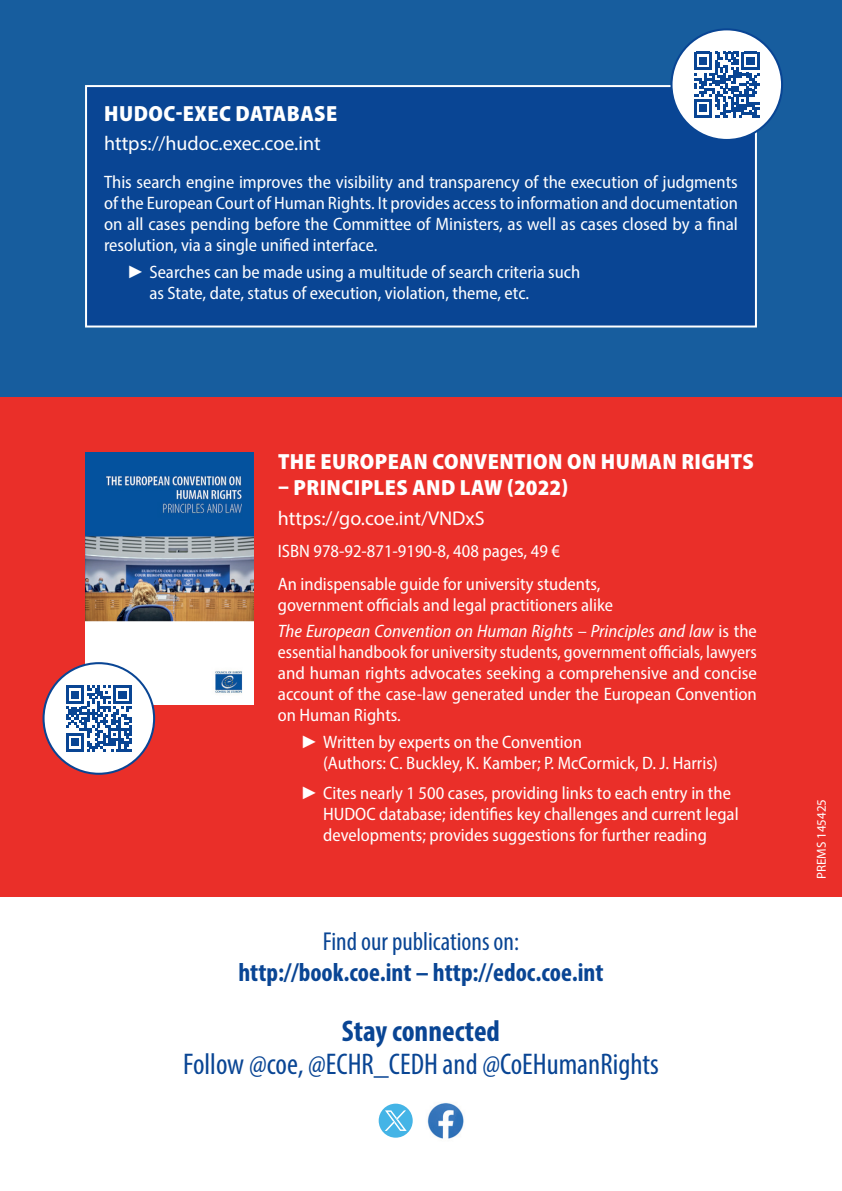
<style>
.page{position:relative;width:842px;height:1191px;background:#fff}
.page>*{position:absolute;margin:0;border:0;box-sizing:border-box;transform-origin:0 0}
.t1{font:condensed 30px "Myriad Pro";color:#094594}
.t2{font:700 condensed 30px "Myriad Pro";color:#094594}
.t3{font:700 condensed 26px "Myriad Pro";color:#094594}
.t4{font:condensed 26px "Myriad Pro";color:#094594}
.t5{font:900 semi-condensed 22px "Myriad Pro";letter-spacing:.02em;color:#fff}
.t6{font:20px "Myriad Pro";color:#fff}
.t7{font:semi-condensed 18px/21px "Myriad Pro";color:#fff}
.t8{font:italic semi-condensed 18px/26.6px "Myriad Pro";color:#fff}
.t9{font:13px "Myriad Pro";color:#fff}
.s1{font-family:"Arial";font-stretch:normal}
.s2{font-style:normal}
</style>
<div class="page">
<hr style="left:841px;top:397px;width:1px;height:794px;background:#0dbcdb">
<div style="left:0;top:0;width:842px;height:408px;background:#175d9e"></div>
<div style="left:0;top:397px;width:842px;height:499px;background:#ea2f29"></div>
<img style="left:85px;top:452px;width:169px;height:252px">
<div style="left:44px;top:663px;width:110px;height:110px;background:#fff;border-radius:50%"></div>
<svg style="left:66px;top:685px;width:66px;height:66px"></svg>
<div style="left:43px;top:662px;width:112px;height:113px;border:2px solid #094594;border-radius:50%"></div>
<div style="left:86px;top:86px;width:670px;height:240px;background:#094594"></div>
<div style="left:85px;top:85px;width:672px;height:242px;border:2px solid #fff"></div>
<div style="left:671px;top:29px;width:111px;height:111px;background:#fff;border-radius:50%"></div>
<svg style="left:694px;top:52px;width:66px;height:66px"></svg>
<div style="left:670px;top:28px;width:113px;height:113px;border:2px solid #094594;border-radius:50%"></div>
<img style="left:427px;top:1103px;width:37px;height:36px">
<div style="left:379px;top:1103px;width:34px;height:34px;background:#44b4e6;border-radius:50%"></div>
<svg style="left:385px;top:1110px;width:22px;height:21px"></svg>
<p class="t5" style="left:104px;top:99px;width:234px">HUDOC-EXEC DATABASE</p>
<p class="t6" style="left:104px;top:131px;width:218px">https://hudoc.exec.coe.int</p>
<p class="t7" style="left:104px;top:171px;width:635px;text-align:justify">This search engine improves the visibility and transparency of the execution of judgments of the European Court of Human Rights. It provides access to information and documentation on all cases pending before the Committee of Ministers, as well as cases closed by a final resolution, via a single unified interface.</p>
<p class="t7" style="left:149px;top:261px;width:432px;text-indent:-23px"><span class="s1">►</span> Searches can be made using a multitude of search criteria such as State, date, status of execution, violation, theme, etc.</p>
<p class="t5" style="left:278px;top:447px;width:477px">THE EUROPEAN CONVENTION ON HUMAN RIGHTS</p>
<p class="t5" style="left:278px;top:473px;width:292px">– PRINCIPLES AND LAW (2022)</p>
<p class="t6" style="left:278px;top:506px;width:208px">https://go.coe.int/VNDxS</p>
<p class="t7" style="left:278px;top:535px;width:324px;line-height:32.4px">ISBN 978-92-871-9190-8, 408 pages, 49 €<br>An indispensable guide for university students,</p>
<p class="t8" style="left:278px;top:591px;width:481px"><span class="s2">government officials and legal practitioners alike<br></span>The European Convention on Human Rights – Principles and law <span class="s2">is the</span></p>
<p class="t7" style="left:278px;top:641px;width:481px;text-align:justify">essential handbook for university students, government officials, lawyers and human rights advocates seeking a comprehensive and concise account of the case-law generated under the European Convention on Human Rights.</p>
<p class="t7" style="left:323px;top:731px;width:396px;text-indent:-23px"><span class="s1">►</span> Written by experts on the Convention<br>(Authors: C. Buckley, K. Kamber; P. McCormick, D. J. Harris)</p>
<p class="t7" style="left:323px;top:781px;width:417px;text-indent:-23px"><span class="s1">►</span> Cites nearly 1 500 cases, providing links to each entry in the<br>HUDOC database; identifies key challenges and current legal developments; provides suggestions for further reading</p>
<h2 class="t4" style="left:323px;top:925px;width:198px">Find our publications on:</h2>
<h2 class="t3" style="left:238px;top:956px;width:367px">http://book.coe.int – http://edoc.coe.int</h2>
<h1 class="t2" style="left:342px;top:1012px;width:160px">Stay connected</h1>
<h1 class="t1" style="left:183px;top:1046px;width:477px">Follow @coe, @ECHR_CEDH and @CoEHumanRights</h1>
<p class="t9" style="left:813px;top:879px;width:81px;rotate:-90deg">PREMS 145425</p>
</div>
